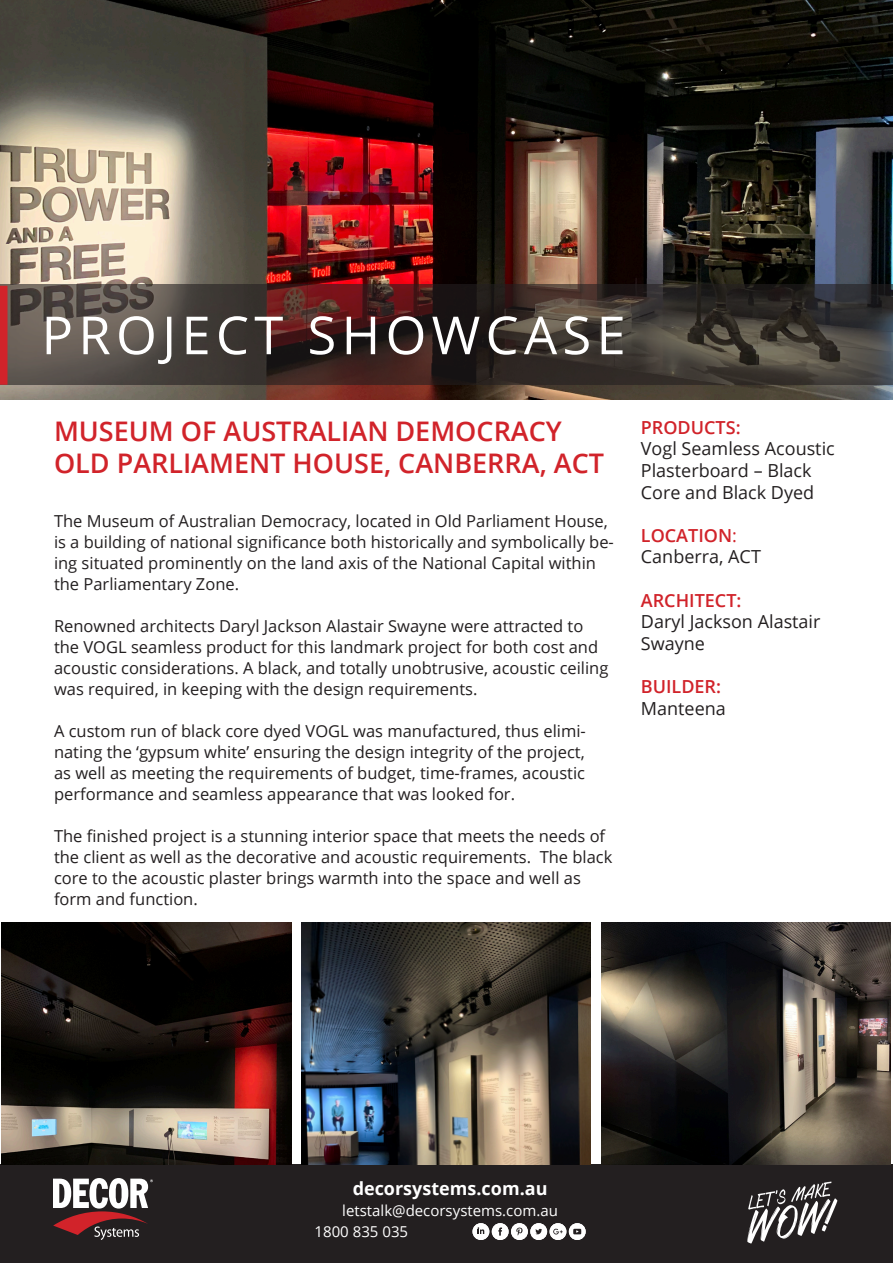
<style>
.page{position:relative;width:893px;height:1263px;background:#fff}
.page>*{position:absolute;margin:0;border:0;box-sizing:border-box;transform-origin:0 0}
.t1{font:52.5px "Open Sans";letter-spacing:.1em;color:#fff}
.t2{font:600 27px/32.4px "Open Sans";color:#d1232a}
.t3{font:18px/21.6px "Open Sans";color:#231f20}
.t4{font:600 18px "Open Sans";color:#d1232a}
.t5{font:700 18px "Open Sans";color:#fff}
.t6{font:16.5px/21px "Open Sans";color:#231f20}
.t7{font:15px "Open Sans";color:#fff}
.s1{font-weight:400}
</style>
<div class="page">
<img style="left:0;top:0;width:893px;height:399px">
<svg style="left:0;top:284px;width:893px;height:101px;background:#423632"></svg>
<div style="left:0;top:1164px;width:893px;height:99px;background:#231f20"></div>
<svg style="left:747px;top:1181px;width:90px;height:62px"></svg>
<svg style="left:472px;top:1223px;width:114px;height:17px"></svg>
<svg style="left:53px;top:1178px;width:100px;height:62px"></svg>
<div style="left:0;top:286px;width:8px;height:99px;background:#d1232a"></div>
<img style="left:2px;top:922px;width:289px;height:242px">
<img style="left:301px;top:922px;width:290px;height:242px">
<img style="left:601px;top:922px;width:290px;height:242px">
<p class="t1" style="left:41px;top:299px;width:586px">PROJECT SHOWCASE</p>
<p class="t2" style="left:54px;top:414px;width:552px">MUSEUM OF AUSTRALIAN DEMOCRACY<br>OLD PARLIAMENT HOUSE, CANBERRA, ACT</p>
<p class="t6" style="left:54px;top:510px;width:561px">The Museum of Australian Democracy, located in Old Parliament House, is a building of national significance both historically and symbolically be&shy;ing situated prominently on the land axis of the National Capital within the Parliamentary Zone.</p>
<p class="t6" style="left:54px;top:615px;width:556px">Renowned architects Daryl Jackson Alastair Swayne were attracted to the VOGL seamless product for this landmark project for both cost and acoustic considerations. A black, and totally unobtrusive, acoustic ceiling was required, in keeping with the design requirements.</p>
<p class="t6" style="left:54px;top:720px;width:533px;text-align:justify">A custom run of black core dyed VOGL was manufactured, thus elimi&shy;nating the ‘gypsum white’ ensuring the design integrity of the project, as well as meeting the requirements of budget, time-frames, acoustic performance and seamless appearance that was looked for.</p>
<p class="t6" style="left:54px;top:825px;width:560px">The finished project is a stunning interior space that meets the needs of the client as well as the decorative and acoustic requirements. The black core to the acoustic plaster brings warmth into the space and well as form and function.</p>
<p class="t4" style="left:641px;top:415px;width:101px">PRODUCTS:</p>
<p class="t3" style="left:641px;top:438px;width:195px">Vogl Seamless Acoustic<br>Plasterboard – Black<br>Core and Black Dyed</p>
<p class="t4" style="left:641px;top:523px;width:97px">LOCATION<span class="s1">:</span></p>
<p class="t3" style="left:641px;top:546px;width:122px">Canberra, ACT</p>
<p class="t4" style="left:641px;top:588px;width:102px">ARCHITECT:</p>
<p class="t3" style="left:641px;top:610px;width:181px">Daryl Jackson Alastair<br>Swayne</p>
<p class="t4" style="left:641px;top:674px;width:82px">BUILDER:</p>
<p class="t3" style="left:641px;top:697px;width:86px">Manteena</p>
<p class="t5" style="left:353px;top:1175px;width:196px">decorsystems.com.au</p>
<p class="t7" style="left:342px;top:1200px;width:217px">letstalk@decorsystems.com.au</p>
<p class="t7" style="left:315px;top:1221px;width:95px">1800 835 035</p>
</div>
